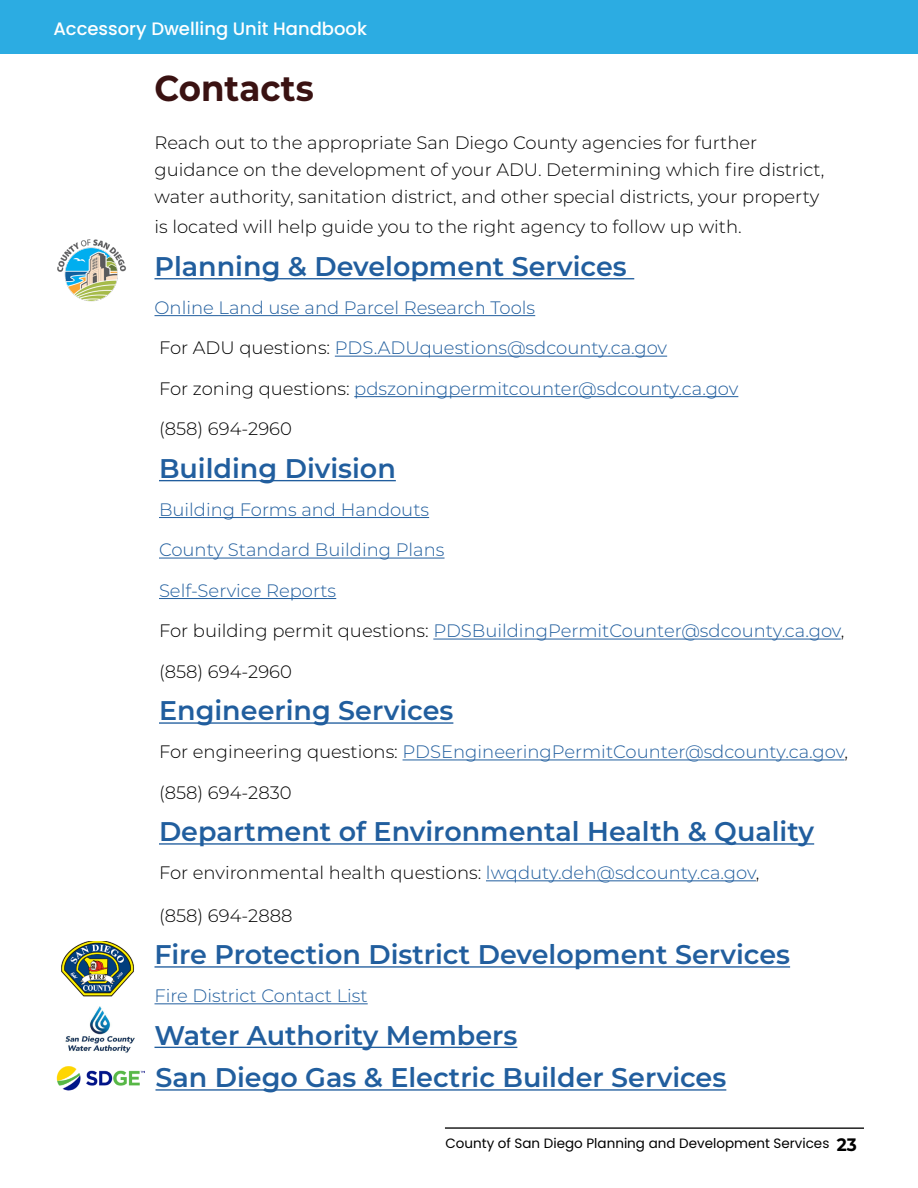
<style>
.page{position:relative;width:918px;height:1188px;background:#fff}
.page>*{position:absolute;margin:0;border:0;box-sizing:border-box;transform-origin:0 0}
.t1{font:700 36px "Montserrat";color:#3a1212;scale:.95 1}
.t2{font:600 27px/42.6px "Montserrat";color:#215e9e}
.t3{font:300 18px "Montserrat";color:#215e9e}
.t4{font:300 18px/27px "Montserrat";color:#000}
.t5{font:500 18px "Poppins";color:#fff}
.t6{font:13.5px "Poppins";color:#000}
.s1{color:#000}
.s2{color:#215e9e}
.s3{font-family:"Montserrat";font-weight:700;font-size:18px}
</style>
<div class="page">
<hr style="left:445px;top:1127px;width:419px;height:2px;background:#000">
<div style="left:0;top:0;width:918px;height:54px;background:#2cace2"></div>
<hr style="left:154px;top:278px;width:480px;height:1px;background:#215e9e">
<hr style="left:154px;top:315px;width:381px;height:1px;background:#215e9e">
<hr style="left:335px;top:356px;width:332px;height:1px;background:#215e9e">
<hr style="left:354px;top:396px;width:384px;height:1px;background:#215e9e">
<hr style="left:159px;top:480px;width:237px;height:1px;background:#215e9e">
<hr style="left:159px;top:517px;width:270px;height:1px;background:#215e9e">
<hr style="left:159px;top:558px;width:286px;height:1px;background:#215e9e">
<hr style="left:159px;top:598px;width:177px;height:1px;background:#215e9e">
<hr style="left:433px;top:639px;width:408px;height:1px;background:#215e9e">
<hr style="left:159px;top:722px;width:294px;height:2px;background:#215e9e">
<hr style="left:403px;top:759px;width:442px;height:1px;background:#215e9e">
<hr style="left:159px;top:843px;width:655px;height:2px;background:#215e9e">
<hr style="left:486px;top:880px;width:270px;height:1px;background:#215e9e">
<hr style="left:154px;top:966px;width:636px;height:2px;background:#215e9e">
<hr style="left:154px;top:1003px;width:214px;height:1px;background:#215e9e">
<hr style="left:154px;top:1047px;width:363px;height:1px;background:#215e9e">
<hr style="left:156px;top:1089px;width:570px;height:2px;background:#215e9e">
<img style="left:57px;top:239px;width:69px;height:63px">
<img style="left:61px;top:941px;width:73px;height:56px">
<img style="left:65px;top:1006px;width:70px;height:47px">
<img style="left:56px;top:1066px;width:89px;height:25px">
<p class="t5" style="left:53px;top:19px;width:315px">Accessory Dwelling Unit Handbook</p>
<h1 class="t1" style="left:154px;top:62px;width:169px">Contacts</h1>
<p class="t4" style="left:154px;top:129px;width:672px">Reach out to the appropriate San Diego County agencies for further guidance on the development of your ADU. Determining which fire district, water authority, sanitation district, and other special districts, your property</p>
<p class="t4" style="left:154px;top:213px;width:589px">is located will help guide you to the right agency to follow up with.</p>
<h2 class="t2" style="left:154px;top:244px;width:474px">Planning &amp; Development Services</h2>
<p class="t3" style="left:154px;top:295px;width:382px">Online Land use and Parcel Research Tools</p>
<p class="t3" style="left:159px;top:336px;width:510px"><span class="s1">For ADU questions:</span> PDS.ADUquestions@sdcounty.ca.gov</p>
<p class="t3" style="left:159px;top:376px;width:581px"><span class="s1">For zoning questions:</span> pdszoningpermitcounter@sdcounty.ca.gov</p>
<p class="t4" style="left:159px;top:415px;width:134px">(858) 694-2960</p>
<h2 class="t2" style="left:159px;top:446px;width:238px">Building Division</h2>
<p class="t3" style="left:159px;top:497px;width:272px">Building Forms and Handouts</p>
<p class="t3" style="left:159px;top:538px;width:287px">County Standard Building Plans</p>
<p class="t3" style="left:159px;top:578px;width:179px">Self-Service Reports</p>
<p class="t3" style="left:159px;top:619px;width:687px"><span class="s1">For building permit questions:</span> PDSBuildingPermitCounter@sdcounty.ca.gov<span class="s1">,</span></p>
<p class="t4" style="left:159px;top:657px;width:134px">(858) 694-2960</p>
<h2 class="t2" style="left:159px;top:688px;width:296px">Engineering Services</h2>
<p class="t3" style="left:159px;top:740px;width:691px"><span class="s1">For engineering questions:</span> PDSEngineeringPermitCounter@sdcounty.ca.gov<span class="s1">,</span></p>
<p class="t4" style="left:159px;top:778px;width:134px">(858) 694-2830</p>
<h2 class="t2" style="left:159px;top:809px;width:657px">Department of Environmental Health &amp; Quality</h2>
<p class="t4" style="left:159px;top:859px;width:602px">For environmental health questions: <span class="s2">lwqduty.deh@sdcounty.ca.gov</span>,</p>
<p class="t4" style="left:159px;top:901px;width:135px">(858) 694-2888</p>
<h2 class="t2" style="left:154px;top:932px;width:637px">Fire Protection District Development Services</h2>
<p class="t3" style="left:154px;top:983px;width:215px">Fire District Contact List</p>
<h2 class="t2" style="left:154px;top:1013px;width:573px">Water Authority Members<br>San Diego Gas &amp; Electric Builder Services</h2>
<p class="t6" style="left:445px;top:1136px;width:413px">County of San Diego Planning and Development Services <span class="s3">23</span></p>
</div>
